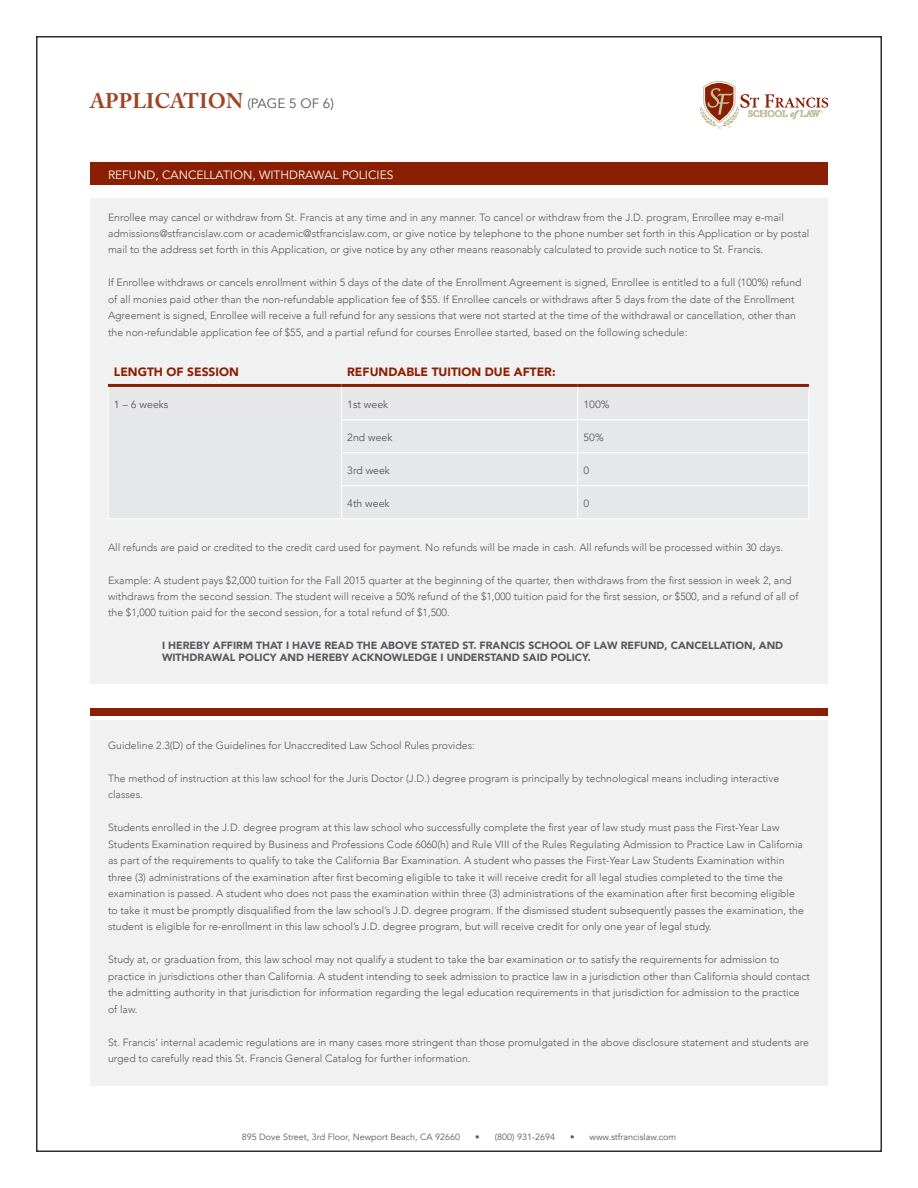
<style>
.page{position:relative;width:918px;height:1188px;background:#fff}
.page>*{position:absolute;margin:0;border:0;box-sizing:border-box;transform-origin:0 0}
.t1{font:700 21px "Adobe Caslon Pro";color:#9f4526}
.t2{font:900 12px "Avenir";color:#8a1f03}
.t3{font:12px "Avenir";color:#fff}
.t4{font:300 10.5px/16.5px "Avenir";color:#58595b}
.t5{font:900 10.5px/12px "Avenir";color:#58595b}
.t6{font:10.5px "Avenir";color:#58595b}
.t7{font:9px "Avenir";color:#58595b}
.s1{font-family:"Avenir";font-weight:400;font-size:13.5px;color:#58595b}
</style>
<div class="page">
<div style="left:90px;top:198px;width:738px;height:486px;background:#f1f1f2"></div>
<svg style="left:700px;top:81px;width:128px;height:48px"></svg>
<div style="left:90px;top:708px;width:738px;height:8px;background:#8a1f03"></div>
<div style="left:90px;top:720px;width:738px;height:366px;background:#f1f1f2"></div>
<div style="left:90px;top:162px;width:738px;height:22px;background:#8a1f03"></div>
<div style="left:109px;top:387px;width:699px;height:131px;background:#e6e7e8"></div>
<hr style="left:108px;top:384px;width:233px;height:3px;background:#8a1f03">
<hr style="left:341px;top:384px;width:237px;height:3px;background:#8a1f03">
<hr style="left:578px;top:384px;width:231px;height:3px;background:#8a1f03">
<hr style="left:341px;top:387px;width:1px;height:33px;background:#fff">
<hr style="left:577px;top:387px;width:1px;height:33px;background:#fff">
<hr style="left:341px;top:420px;width:237px;height:1px;background:#fff">
<hr style="left:341px;top:420px;width:1px;height:33px;background:#fff">
<hr style="left:578px;top:420px;width:231px;height:1px;background:#fff">
<hr style="left:577px;top:420px;width:1px;height:33px;background:#fff">
<hr style="left:341px;top:453px;width:237px;height:1px;background:#fff">
<hr style="left:341px;top:453px;width:1px;height:33px;background:#fff">
<hr style="left:578px;top:453px;width:231px;height:1px;background:#fff">
<hr style="left:577px;top:453px;width:1px;height:33px;background:#fff">
<hr style="left:341px;top:486px;width:237px;height:1px;background:#fff">
<hr style="left:341px;top:486px;width:1px;height:33px;background:#fff">
<hr style="left:578px;top:486px;width:231px;height:1px;background:#fff">
<hr style="left:577px;top:486px;width:1px;height:33px;background:#fff">
<hr style="left:108px;top:387px;width:1px;height:33px;background:#fff">
<hr style="left:108px;top:420px;width:1px;height:33px;background:#fff">
<hr style="left:108px;top:453px;width:1px;height:33px;background:#fff">
<hr style="left:108px;top:486px;width:1px;height:33px;background:#fff">
<hr style="left:108px;top:519px;width:233px;height:1px;background:#fff">
<hr style="left:808px;top:387px;width:1px;height:33px;background:#fff">
<hr style="left:808px;top:420px;width:1px;height:33px;background:#fff">
<hr style="left:808px;top:453px;width:1px;height:33px;background:#fff">
<hr style="left:808px;top:486px;width:1px;height:33px;background:#fff">
<hr style="left:341px;top:519px;width:237px;height:1px;background:#fff">
<hr style="left:578px;top:519px;width:231px;height:1px;background:#fff">
<h1 class="t1" style="left:90px;top:89px;width:245px">APPLICATION <span class="s1">(PAGE 5 OF 6)</span></h1>
<p class="t3" style="left:108px;top:167px;width:287px">REFUND, CANCELLATION, WITHDRAWAL POLICIES</p>
<p class="t4" style="left:108px;top:209px;width:703px">Enrollee may cancel or withdraw from St. Francis at any time and in any manner. To cancel or withdraw from the J.D. program, Enrollee may e-mail admissions@stfrancislaw.com or academic@stfrancislaw.com, or give notice by telephone to the phone number set forth in this Application or by postal mail to the address set forth in this Application, or give notice by any other means reasonably calculated to provide such notice to St. Francis.</p>
<p class="t4" style="left:108px;top:275px;width:695px">If Enrollee withdraws or cancels enrollment within 5 days of the date of the Enrollment Agreement is signed, Enrollee is entitled to a full (100%) refund of all monies paid other than the non-refundable application fee of $55. If Enrollee cancels or withdraws after 5 days from the date of the Enrollment Agreement is signed, Enrollee will receive a full refund for any sessions that were not started at the time of the withdrawal or cancellation, other than the non-refundable application fee of $55, and a partial refund for courses Enrollee started, based on the following schedule:</p>
<p class="t2" style="left:114px;top:362px;width:126px">LENGTH OF SESSION</p>
<p class="t2" style="left:347px;top:362px;width:210px">REFUNDABLE TUITION DUE AFTER:</p>
<p class="t6" style="left:114px;top:398px;width:56px">1 – 6 weeks</p>
<p class="t6" style="left:347px;top:398px;width:43px">1st week</p>
<p class="t6" style="left:583px;top:398px;width:28px">100%</p>
<p class="t6" style="left:347px;top:431px;width:47px">2nd week</p>
<p class="t6" style="left:583px;top:431px;width:22px">50%</p>
<p class="t6" style="left:347px;top:464px;width:44px">3rd week</p>
<p class="t6" style="left:583px;top:464px;width:7px">0</p>
<p class="t6" style="left:347px;top:497px;width:44px">4th week</p>
<p class="t6" style="left:583px;top:497px;width:7px">0</p>
<p class="t4" style="left:108px;top:539px;width:677px">All refunds are paid or credited to the credit card used for payment. No refunds will be made in cash. All refunds will be processed within 30 days.</p>
<p class="t4" style="left:108px;top:572px;width:692px">Example: A student pays $2,000 tuition for the Fall 2015 quarter at the beginning of the quarter, then withdraws from the first session in week 2, and withdraws from the second session. The student will receive a 50% refund of the $1,000 tuition paid for the first session, or $500, and a refund of all of the $1,000 tuition paid for the second session, for a total refund of $1,500.</p>
<p class="t5" style="left:162px;top:640px;width:623px">I HEREBY AFFIRM THAT I HAVE READ THE ABOVE STATED ST. FRANCIS SCHOOL OF LAW REFUND, CANCELLATION, AND<br>WITHDRAWAL POLICY AND HEREBY ACKNOWLEDGE I UNDERSTAND SAID POLICY.</p>
<p class="t4" style="left:108px;top:737px;width:368px">Guideline 2.3(D) of the Guidelines for Unaccredited Law School Rules provides:</p>
<p class="t4" style="left:108px;top:770px;width:673px">The method of instruction at this law school for the Juris Doctor (J.D.) degree program is principally by technological means including interactive classes.</p>
<p class="t4" style="left:108px;top:820px;width:697px">Students enrolled in the J.D. degree program at this law school who successfully complete the first year of law study must pass the First-Year Law Students Examination required by Business and Professions Code 6060(h) and Rule VIII of the Rules Regulating Admission to Practice Law in California as part of the requirements to qualify to take the California Bar Examination. A student who passes the First-Year Law Students Examination within three (3) administrations of the examination after first becoming eligible to take it will receive credit for all legal studies completed to the time the examination is passed. A student who does not pass the examination within three (3) administrations of the examination after first becoming eligible to take it must be promptly disqualified from the law school’s J.D. degree program. If the dismissed student subsequently passes the examination, the student is eligible for re-enrollment in this law school’s J.D. degree program, but will receive credit for only one year of legal study.</p>
<p class="t4" style="left:108px;top:951px;width:704px">Study at, or graduation from, this law school may not qualify a student to take the bar examination or to satisfy the requirements for admission to practice in jurisdictions other than California. A student intending to seek admission to practice law in a jurisdiction other than California should contact the admitting authority in that jurisdiction for information regarding the legal education requirements in that jurisdiction for admission to the practice of law.</p>
<p class="t4" style="left:108px;top:1034px;width:702px">St. Francis’ internal academic regulations are in many cases more stringent than those promulgated in the above disclosure statement and students are urged to carefully read this St. Francis General Catalog for further information.</p>
<p class="t7" style="left:242px;top:1132px;width:220px">895 Dove Street, 3rd Floor, Newport Beach, CA 92660</p>
<p class="t7" style="left:475px;top:1132px;width:81px">• (800) 931-2694</p>
<p class="t7" style="left:570px;top:1132px;width:108px">• www.stfrancislaw.com</p>
</div>
